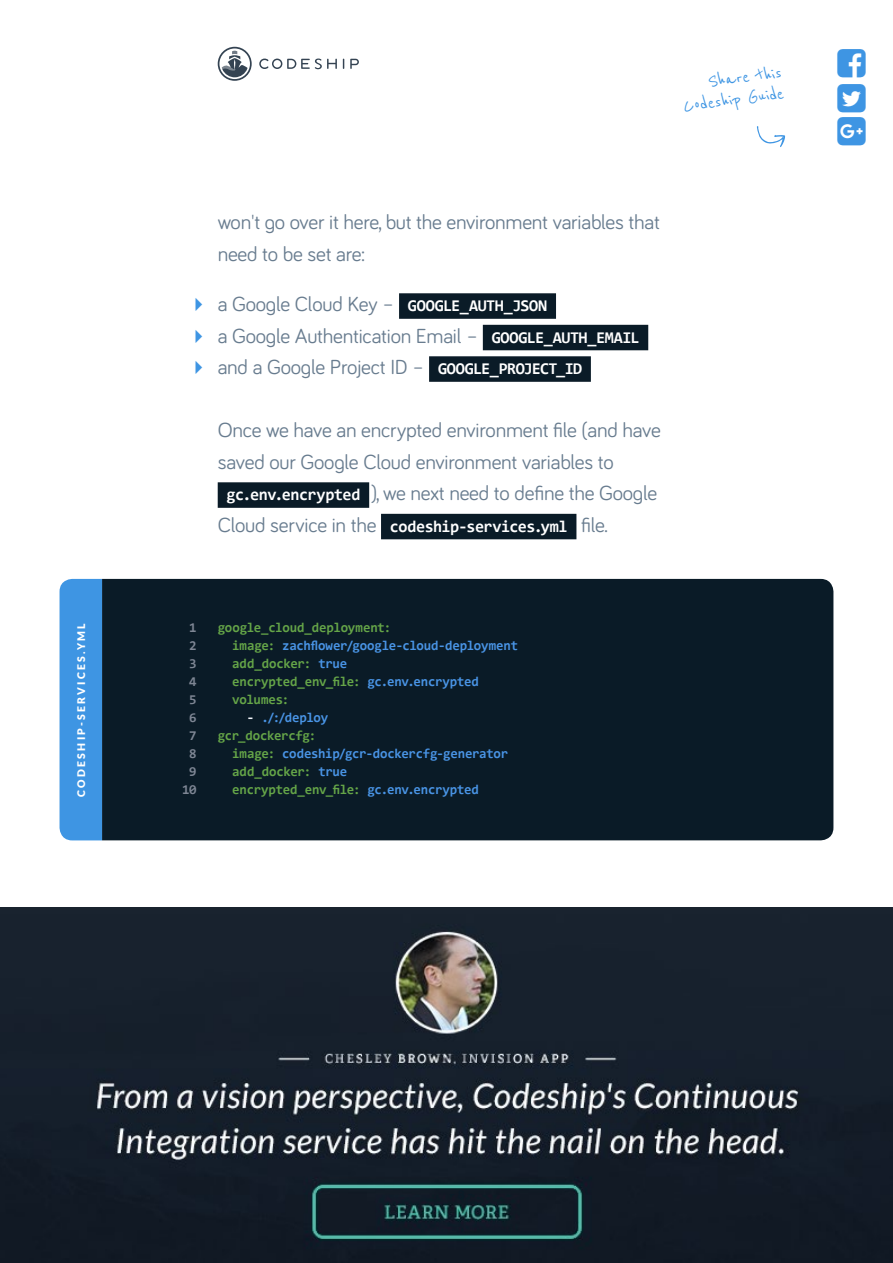
<style>
.page{position:relative;width:893px;height:1263px;background:#fff}
.page>*{position:absolute;margin:0;border:0;box-sizing:border-box;transform-origin:0 0}
.COPY_CopyText{font:21px/31.5px "Bariol";letter-spacing:-.01em;color:#687c8f}
.t1{font:21px/21px "Reenie Beanie";color:#3e95e3;text-align:right}
.t2{font:700 13.5px "Consolas";letter-spacing:-.015em;color:#65a548}
.t3{font:700 13.5px "Consolas";letter-spacing:-.015em;color:#4994e5}
.t4{font:700 13.5px "Consolas";color:#7e8694}
.BOX_vertical_Title{font:900 10.5px "Lato";letter-spacing:.22em;color:#fff}
.s1{font-family:"Consolas";font-weight:700;font-size:16.5px;color:#fff}
.s2{color:#65a548}
.s3{color:#4994e5}
.s4{color:#f4f6fc}
</style>
<div class="page">
<div style="left:399px;top:293px;width:157px;height:26px;background:#0a1b27"></div>
<div style="left:483px;top:325px;width:165px;height:25px;background:#0a1b27"></div>
<div style="left:429px;top:356px;width:162px;height:26px;background:#0a1b27"></div>
<div style="left:218px;top:482px;width:151px;height:26px;background:#0a1b27"></div>
<div style="left:381px;top:514px;width:195px;height:25px;background:#0a1b27"></div>
<img style="left:0;top:908px;width:893px;height:355px">
<div style="left:102px;top:579px;width:731px;height:261px;background:#0a1b27"></div>
<div style="left:60px;top:579px;width:42px;height:261px;background:#3e95e3"></div>
<svg style="left:757px;top:126px;width:28px;height:21px"></svg>
<svg style="left:350px;top:59px;width:9px;height:10px"></svg>
<svg style="left:218px;top:47px;width:34px;height:34px"></svg>
<svg style="left:259px;top:59px;width:78px;height:10px"></svg>
<p class="BOX_vertical_Title" style="left:75px;top:797px;width:175px;rotate:-90deg">CODESHIP-SERVICES.YML</p>
<p class="t1" style="left:680px;top:75px;width:103px;rotate:-7deg">Share this<br>Codeship Guide</p>
<p class="COPY_CopyText" style="left:218px;top:205px;width:444px">won't go over it here, but the environment variables that need to be set are:</p>
<p class="COPY_CopyText" style="left:218px;top:287px;width:331px">a Google Cloud Key – <span class="s1">GOOGLE_AUTH_JSON</span></p>
<p class="COPY_CopyText" style="left:218px;top:319px;width:423px">a Google Authentication Email – <span class="s1">GOOGLE_AUTH_EMAIL</span></p>
<p class="COPY_CopyText" style="left:218px;top:350px;width:366px">and a Google Project ID – <span class="s1">GOOGLE_PROJECT_ID</span></p>
<p class="COPY_CopyText" style="left:218px;top:413px;width:445px">Once we have an encrypted environment file (and have</p>
<p class="COPY_CopyText" style="left:218px;top:445px;width:398px">saved our Google Cloud environment variables to</p>
<p class="COPY_CopyText" style="left:227px;top:476px;width:432px"><span class="s1">gc.env.encrypted</span> ), we next need to define the Google</p>
<p class="COPY_CopyText" style="left:218px;top:508px;width:391px">Cloud service in the <span class="s1">codeship-services.yml</span> file.</p>
<p class="t4" style="left:189px;top:619px;width:9px">1</p>
<p class="t2" style="left:218px;top:619px;width:175px">google_cloud_deployment:</p>
<p class="t4" style="left:189px;top:637px;width:9px">2</p>
<p class="t3" style="left:232px;top:637px;width:287px"><span class="s2">image:</span> zachflower/google-cloud-deployment</p>
<p class="t4" style="left:189px;top:655px;width:9px">3</p>
<p class="t2" style="left:232px;top:655px;width:116px">add_docker: <span class="s3">true</span></p>
<p class="t4" style="left:189px;top:673px;width:9px">4</p>
<p class="t2" style="left:232px;top:673px;width:248px">encrypted_env_file: <span class="s3">gc.env.encrypted</span></p>
<p class="t4" style="left:189px;top:691px;width:9px">5</p>
<p class="t2" style="left:232px;top:691px;width:58px">volumes:</p>
<p class="t4" style="left:189px;top:709px;width:9px">6</p>
<p class="t3" style="left:247px;top:709px;width:83px"><span class="s4">-</span> ./:/deploy</p>
<p class="t4" style="left:189px;top:727px;width:9px">7</p>
<p class="t2" style="left:218px;top:727px;width:100px">gcr_dockercfg:</p>
<p class="t4" style="left:189px;top:745px;width:9px">8</p>
<p class="t3" style="left:232px;top:745px;width:277px"><span class="s2">image:</span> codeship/gcr-dockercfg-generator</p>
<p class="t4" style="left:189px;top:763px;width:9px">9</p>
<p class="t2" style="left:232px;top:763px;width:116px">add_docker: <span class="s3">true</span></p>
<p class="t4" style="left:182px;top:781px;width:16px">10</p>
<p class="t2" style="left:232px;top:781px;width:248px">encrypted_env_file: <span class="s3">gc.env.encrypted</span></p>
</div>
